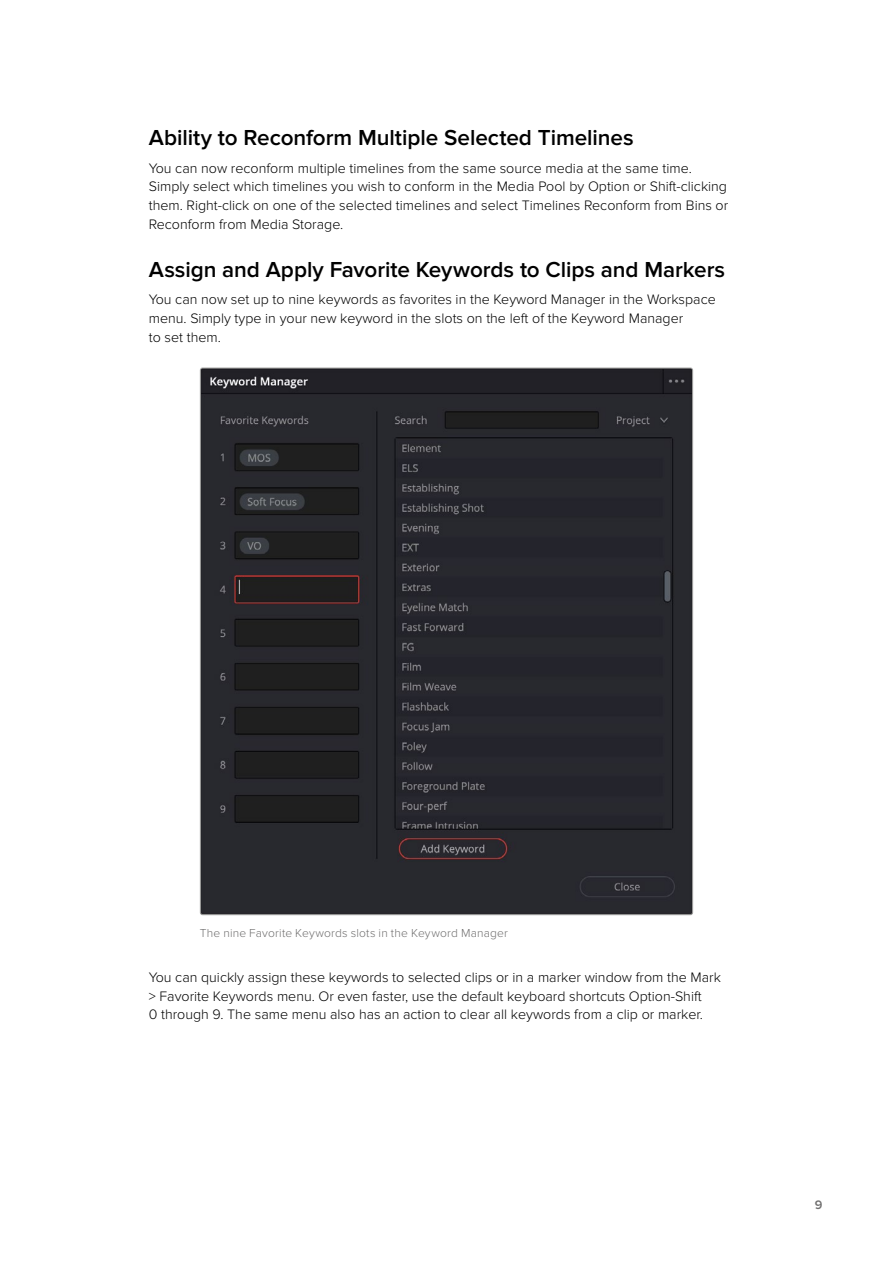
<style>
.page{position:relative;width:893px;height:1263px;background:#fff}
.page>*{position:absolute;margin:0;border:0;box-sizing:border-box;transform-origin:0 0}
.t1{font:600 22.5px "Proxima Nova";letter-spacing:-.005em;color:#000}
.t2{font:300 14.25px/18.8px "Proxima Nova";color:#000}
.t3{font:600 12.75px "Proxima Nova";color:#706f6f}
.t4{font:300 12px "Proxima Nova";letter-spacing:.015em;color:#706f6f}
</style>
<div class="page">
<img style="left:200px;top:368px;width:493px;height:547px">
<h1 class="t1" style="left:149px;top:125px;width:486px">Ability to Reconform Multiple Selected Timelines</h1>
<p class="t2" style="left:149px;top:159px;width:581px">You can now reconform multiple timelines from the same source media at the same time.<br>Simply select which timelines you wish to conform in the Media Pool by Option or Shift-clicking them. Right-click on one of the selected timelines and select Timelines Reconform from Bins or Reconform from Media Storage.</p>
<h1 class="t1" style="left:149px;top:257px;width:578px">Assign and Apply Favorite Keywords to Clips and Markers</h1>
<p class="t2" style="left:149px;top:290px;width:568px">You can now set up to nine keywords as favorites in the Keyword Manager in the Workspace menu. Simply type in your new keyword in the slots on the left of the Keyword Manager<br>to set them.</p>
<p class="t4" style="left:200px;top:926px;width:310px">The nine Favorite Keywords slots in the Keyword Manager</p>
<p class="t2" style="left:149px;top:968px;width:574px">You can quickly assign these keywords to selected clips or in a marker window from the Mark &gt; Favorite Keywords menu. Or even faster, use the default keyboard shortcuts Option-Shift<br>0 through 9. The same menu also has an action to clear all keywords from a clip or marker.</p>
<p class="t3" style="left:815px;top:1198px;width:9px">9</p>
</div>
